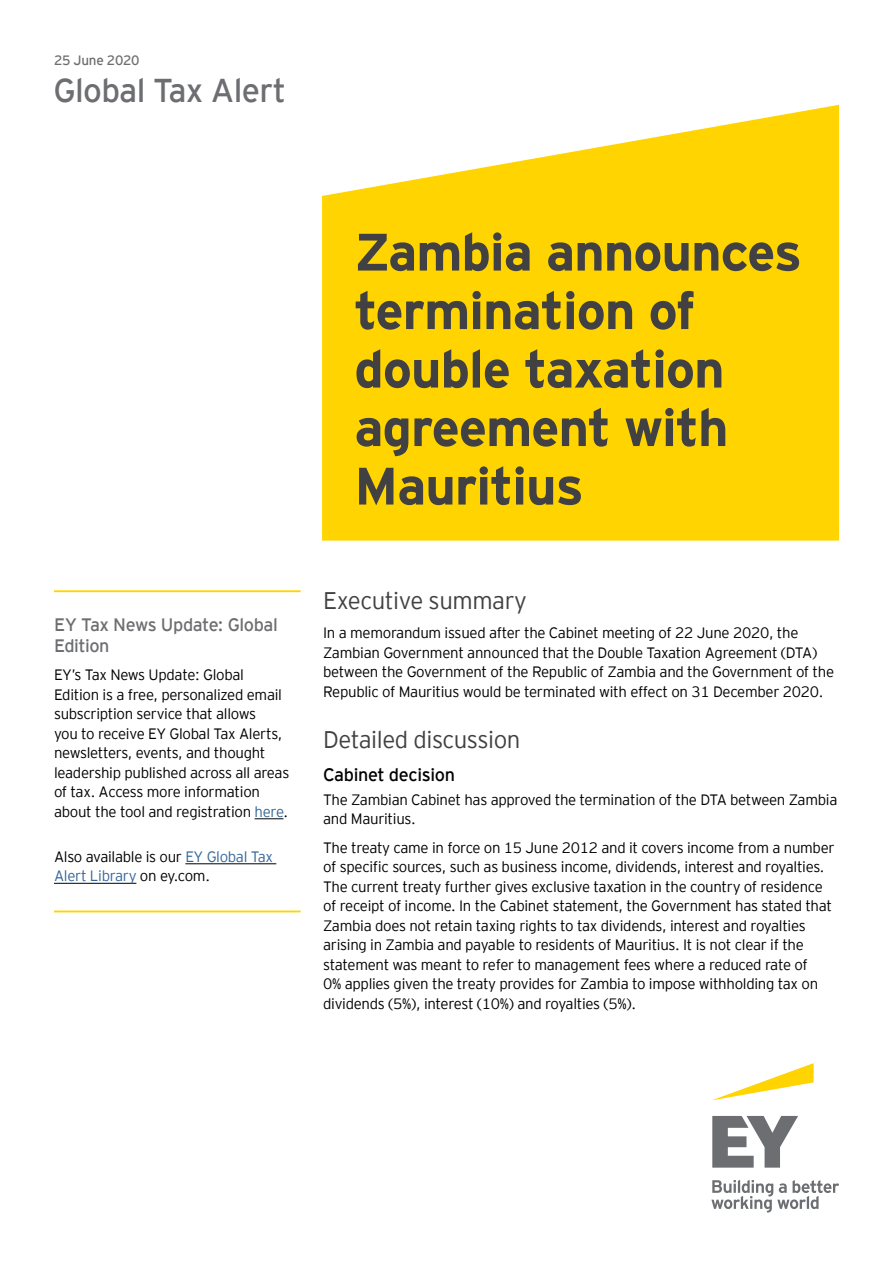
<style>
.page{position:relative;width:893px;height:1263px;background:#fff}
.page>*{position:absolute;margin:0;border:0;box-sizing:border-box;transform-origin:0 0}
.t1{font:700 52.5px/58.5px "EY Interstate";letter-spacing:-.02em;color:#414042}
.t2{font:33px "EY Interstate";letter-spacing:-.02em;color:#6d6e71}
.t3{font:300 24px "EY Interstate";letter-spacing:-.02em;color:#414042}
.t4{font:18px/21px "EY Interstate";letter-spacing:-.025em;color:#6d6e71}
.t5{font:18px "EY Interstate";letter-spacing:-.02em;color:#000}
.t6{font:300 15px/19.5px "EY Interstate";letter-spacing:-.02em;color:#000}
.t7{font:13.5px "EY Interstate";letter-spacing:-.02em;color:#6d6e71}
.s1{color:#369}
</style>
<div class="page">
<svg style="left:322px;top:105px;width:517px;height:436px;background:#ffd81a"></svg>
<hr style="left:54px;top:590px;width:247px;height:2px;background:#ffd400">
<svg style="left:255px;top:818px;width:28px;height:1px"></svg>
<hr style="left:185px;top:863px;width:91px;height:1px;background:#000">
<hr style="left:54px;top:883px;width:82px;height:1px;background:#000">
<hr style="left:54px;top:910px;width:247px;height:2px;background:#ffd400">
<svg style="left:713px;top:1063px;width:101px;height:37px"></svg>
<svg style="left:711px;top:1116px;width:128px;height:96px"></svg>
<p class="t7" style="left:54px;top:50px;width:87px">25 June 2020</p>
<h2 class="t2" style="left:53px;top:67px;width:234px">Global Tax Alert</h2>
<p class="t4" style="left:54px;top:613px;width:225px">EY Tax News Update: Global<br>Edition</p>
<p class="t6" style="left:54px;top:664px;width:237px">EY’s Tax News Update: Global Edition is a free, personalized email subscription service that allows<br>you to receive EY Global Tax Alerts, newsletters, events, and thought leadership published across all areas of tax. Access more information about the tool and registration <span class="s1">here</span>.</p>
<p class="t6" style="left:54px;top:846px;width:221px">Also available is our <span class="s1">EY Global Tax<br>Alert Library</span> on ey.com.</p>
<h1 class="t1" style="left:354px;top:219px;width:449px">Zambia announces termination of double taxation agreement with<br>Mauritius</h1>
<h3 class="t3" style="left:323px;top:584px;width:205px">Executive summary</h3>
<p class="t6" style="left:323px;top:622px;width:512px">In a memorandum issued after the Cabinet meeting of 22 June 2020, the Zambian Government announced that the Double Taxation Agreement (DTA) between the Government of the Republic of Zambia and the Government of the Republic of Mauritius would be terminated with effect on 31 December 2020.</p>
<h3 class="t3" style="left:323px;top:722px;width:199px">Detailed discussion</h3>
<p class="t5" style="left:323px;top:761px;width:133px">Cabinet decision</p>
<p class="t6" style="left:323px;top:788px;width:516px">The Zambian Cabinet has approved the termination of the DTA between Zambia and Mauritius.</p>
<p class="t6" style="left:323px;top:836px;width:513px">The treaty came in force on 15 June 2012 and it covers income from a number of specific sources, such as business income, dividends, interest and royalties.<br>The current treaty further gives exclusive taxation in the country of residence of receipt of income. In the Cabinet statement, the Government has stated that Zambia does not retain taxing rights to tax dividends, interest and royalties arising in Zambia and payable to residents of Mauritius. It is not clear if the statement was meant to refer to management fees where a reduced rate of<br>0% applies given the treaty provides for Zambia to impose withholding tax on dividends (5%), interest (10%) and royalties (5%).</p>
</div>
